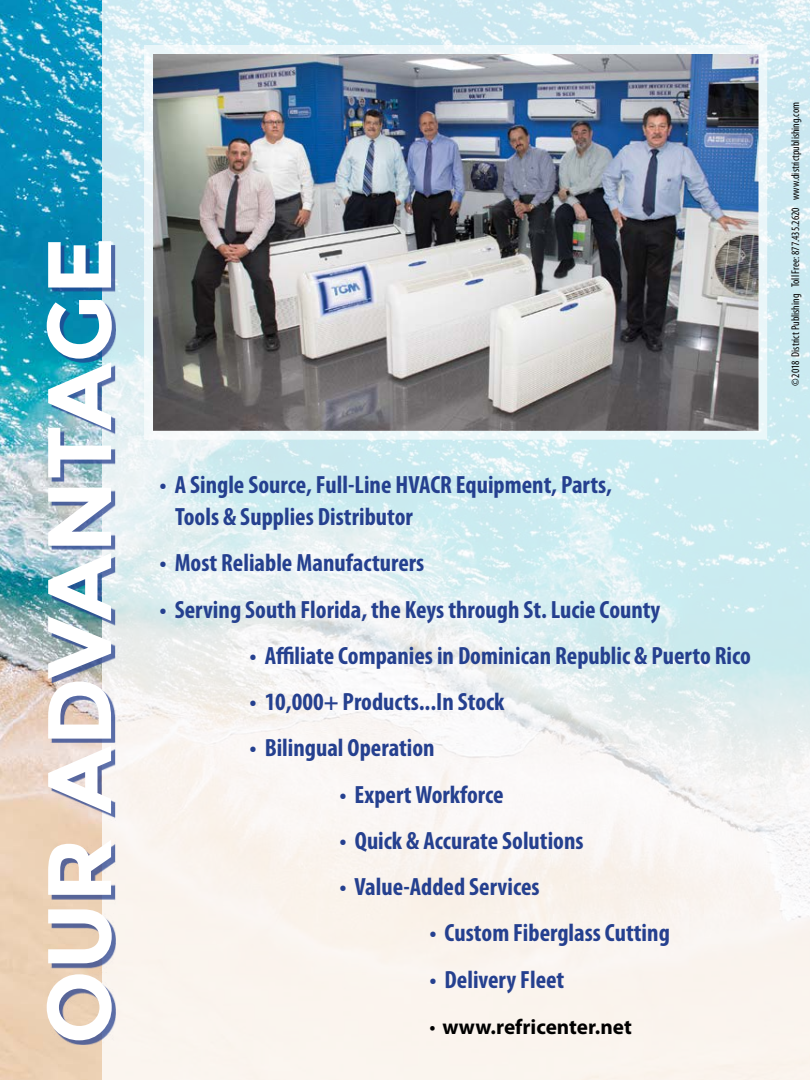
<style>
.page{position:relative;width:810px;height:1080px;background:#fff}
.page>*{position:absolute;margin:0;border:0;box-sizing:border-box;transform-origin:0 0}
.t1{font:700 90px "Montserrat";letter-spacing:-.01em;color:#fff}
.t2{font:700 condensed 25px/32.5px "Myriad Pro";color:#25408f}
.t3{font:700 21.25px "Myriad Pro";color:#000}
.t4{font:condensed 11.25px "Myriad Pro";color:#000}
.s1{font-stretch:condensed}
</style>
<div class="page">
<img style="left:101px;top:0;width:709px;height:1080px">
<img style="left:0;top:0;width:101px;height:1080px">
<div style="left:50px;top:245px;width:66px;height:800px;background:#25408f;opacity:.75"></div>
<img style="left:144px;top:45px;width:623px;height:395px">
<h1 class="t1" style="left:26px;top:1045px;width:810px;rotate:-90deg">OUR ADVANTAGE</h1>
<p class="t2" style="left:175px;top:468px;width:438px;text-indent:-16px">• A Single Source, Full-Line HVACR Equipment, Parts,<br>Tools &amp; Supplies Distributor</p>
<p class="t2" style="left:160px;top:547px;width:266px">• Most Reliable Manufacturers</p>
<p class="t2" style="left:160px;top:593px;width:502px">• Serving South Florida, the Keys through St. Lucie County</p>
<p class="t2" style="left:250px;top:640px;width:503px">• Affiliate Companies in Dominican Republic &amp; Puerto Rico</p>
<p class="t2" style="left:250px;top:686px;width:257px">• 10,000+ Products...In Stock</p>
<p class="t2" style="left:250px;top:732px;width:187px">• Bilingual Operation</p>
<p class="t2" style="left:340px;top:778px;width:166px">• Expert Workforce</p>
<p class="t2" style="left:340px;top:825px;width:246px">• Quick &amp; Accurate Solutions</p>
<p class="t2" style="left:340px;top:871px;width:202px">• Value-Added Services</p>
<p class="t2" style="left:430px;top:917px;width:242px">• Custom Fiberglass Cutting</p>
<p class="t2" style="left:430px;top:963px;width:136px">• Delivery Fleet</p>
<p class="t3" style="left:430px;top:1015px;width:204px"><span class="s1">•</span> www.refricenter.net</p>
<p class="t4" style="left:789px;top:386px;width:286px;rotate:-90deg">©2018 District Publishing Toll Free: 877.435.2620 www.districtpublishing.com</p>
</div>
